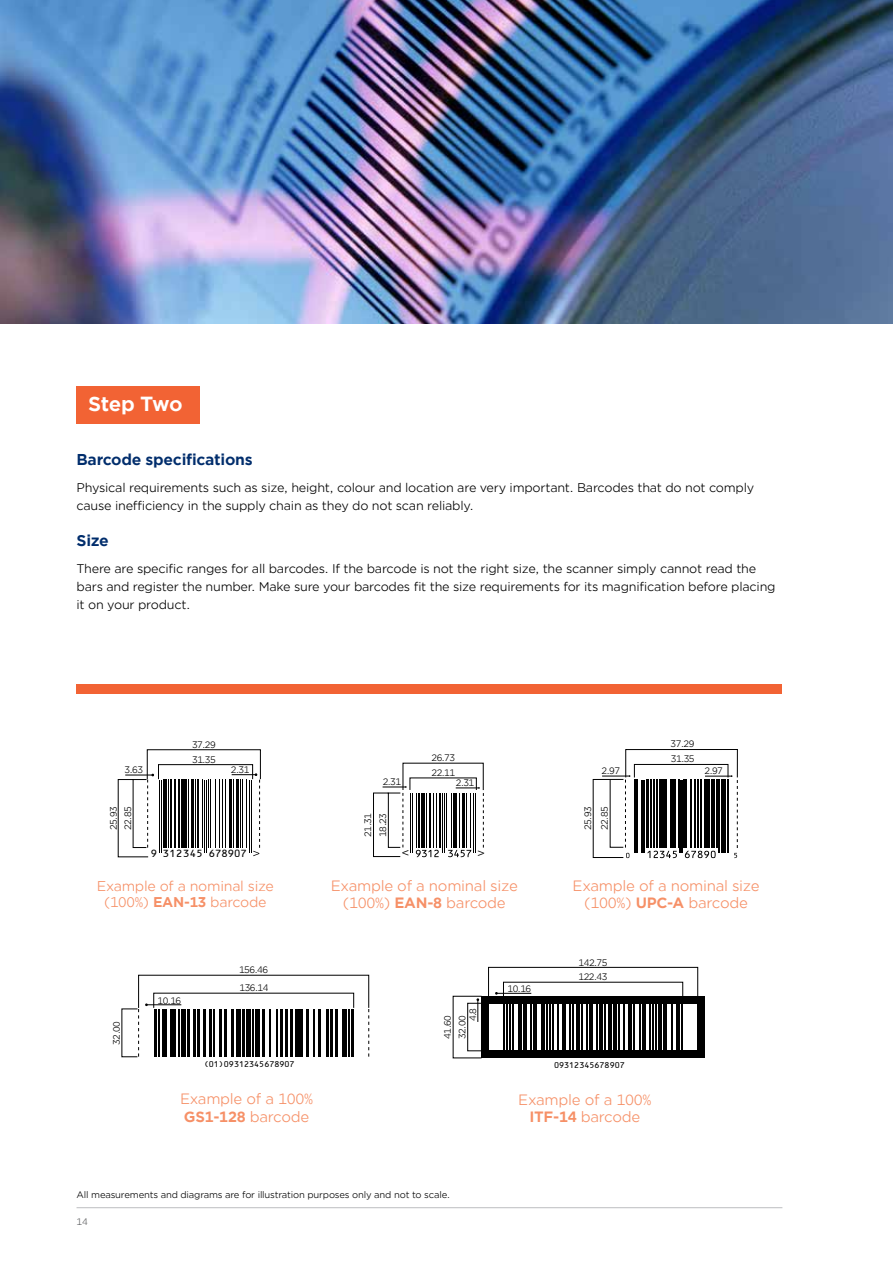
<style>
.page{position:relative;width:893px;height:1263px;background:#fff}
.page>*{position:absolute;margin:0;border:0;box-sizing:border-box;transform-origin:0 0}
.t1{font:700 19.5px "Gotham Office";letter-spacing:-.035em;color:#fff}
.t2{font:700 15px "Gotham Office";letter-spacing:-.02em;color:#002d6c}
.t3{font:14.25px/17.1px "Gotham Office";letter-spacing:-.02em;color:#f69067;text-align:center}
.t4{font:13.5px/16.2px "Gotham Office";letter-spacing:-.02em;color:#f69067;text-align:center}
.t5{font:12px/18px "Gotham Office";letter-spacing:-.02em;color:#000}
.t6{font:10.5px "OCRB";letter-spacing:.02em;color:#000}
.t7{font:9px/14.5px "Gotham Office";letter-spacing:-.045em;color:#000}
.t8{font:9px "Gotham Office";letter-spacing:-.02em;color:#000}
.t9{font:9px "Gotham Office";color:#58595b}
.t10{font:8.4px "OCRB";color:#000}
.t11{font:8.4px "Arial";color:#000}
.s1{font-weight:700}
</style>
<div class="page">
<hr style="left:77px;top:1207px;width:705px;height:1px;background:#bcbec0">
<div style="left:77px;top:386px;width:123px;height:38px;background:#f26334"></div>
<svg style="left:118px;top:749px;width:143px;height:108px"></svg>
<svg style="left:489px;top:1003px;width:209px;height:48px"></svg>
<hr style="left:503px;top:1003px;width:2px;height:48px;background:#000">
<hr style="left:506px;top:1003px;width:2px;height:48px;background:#000">
<hr style="left:509px;top:1003px;width:2px;height:48px;background:#000">
<hr style="left:512px;top:1003px;width:2px;height:48px;background:#000">
<hr style="left:518px;top:1003px;width:3px;height:48px;background:#000">
<hr style="left:523px;top:1003px;width:4px;height:48px;background:#000">
<hr style="left:530px;top:1003px;width:2px;height:48px;background:#000">
<hr style="left:533px;top:1003px;width:4px;height:48px;background:#000">
<hr style="left:541px;top:1003px;width:3px;height:48px;background:#000">
<hr style="left:546px;top:1003px;width:1px;height:48px;background:#000">
<hr style="left:549px;top:1003px;width:1px;height:48px;background:#000">
<hr style="left:552px;top:1003px;width:1px;height:48px;background:#000">
<hr style="left:557px;top:1003px;width:2px;height:48px;background:#000">
<hr style="left:562px;top:1003px;width:4px;height:48px;background:#000">
<hr style="left:570px;top:1003px;width:1px;height:48px;background:#000">
<hr style="left:573px;top:1003px;width:1px;height:48px;background:#000">
<hr style="left:576px;top:1003px;width:3px;height:48px;background:#000">
<hr style="left:581px;top:1003px;width:1px;height:48px;background:#000">
<hr style="left:586px;top:1003px;width:2px;height:48px;background:#000">
<hr style="left:589px;top:1003px;width:4px;height:48px;background:#000">
<hr style="left:596px;top:1003px;width:2px;height:48px;background:#000">
<hr style="left:599px;top:1003px;width:4px;height:48px;background:#000">
<hr style="left:605px;top:1003px;width:1px;height:48px;background:#000">
<hr style="left:608px;top:1003px;width:3px;height:48px;background:#000">
<hr style="left:613px;top:1003px;width:4px;height:48px;background:#000">
<hr style="left:618px;top:1003px;width:2px;height:48px;background:#000">
<hr style="left:623px;top:1003px;width:2px;height:48px;background:#000">
<hr style="left:628px;top:1003px;width:4px;height:48px;background:#000">
<hr style="left:634px;top:1003px;width:1px;height:48px;background:#000">
<hr style="left:639px;top:1003px;width:1px;height:48px;background:#000">
<hr style="left:642px;top:1003px;width:4px;height:48px;background:#000">
<hr style="left:649px;top:1003px;width:2px;height:48px;background:#000">
<hr style="left:652px;top:1003px;width:2px;height:48px;background:#000">
<hr style="left:655px;top:1003px;width:2px;height:48px;background:#000">
<hr style="left:658px;top:1003px;width:4px;height:48px;background:#000">
<hr style="left:663px;top:1003px;width:4px;height:48px;background:#000">
<hr style="left:671px;top:1003px;width:1px;height:48px;background:#000">
<hr style="left:676px;top:1003px;width:4px;height:48px;background:#000">
<hr style="left:681px;top:1003px;width:2px;height:48px;background:#000">
<div style="left:481px;top:996px;width:8px;height:62px;background:#000"></div>
<div style="left:481px;top:996px;width:224px;height:7px;background:#000"></div>
<div style="left:698px;top:996px;width:7px;height:62px;background:#000"></div>
<div style="left:481px;top:1051px;width:224px;height:7px;background:#000"></div>
<svg style="left:488px;top:967px;width:210px;height:29px"></svg>
<svg style="left:453px;top:996px;width:28px;height:62px"></svg>
<svg style="left:121px;top:975px;width:248px;height:82px"></svg>
<hr style="left:154px;top:1009px;width:3px;height:48px;background:#000">
<hr style="left:158px;top:1009px;width:2px;height:48px;background:#000">
<hr style="left:163px;top:1009px;width:4px;height:48px;background:#000">
<div style="left:170px;top:1009px;width:6px;height:48px;background:#000"></div>
<hr style="left:178px;top:1009px;width:1px;height:48px;background:#000">
<hr style="left:213px;top:1009px;width:2px;height:48px;background:#000">
<hr style="left:252px;top:1009px;width:2px;height:48px;background:#000">
<hr style="left:269px;top:1009px;width:1px;height:48px;background:#000">
<hr style="left:276px;top:1009px;width:2px;height:48px;background:#000">
<hr style="left:302px;top:1009px;width:1px;height:48px;background:#000">
<hr style="left:314px;top:1009px;width:1px;height:48px;background:#000">
<hr style="left:348px;top:1009px;width:1px;height:48px;background:#000">
<div style="left:246px;top:1009px;width:5px;height:48px;background:#000"></div>
<hr style="left:256px;top:1009px;width:4px;height:48px;background:#000">
<hr style="left:342px;top:1009px;width:4px;height:48px;background:#000">
<hr style="left:181px;top:1009px;width:4px;height:48px;background:#000">
<hr style="left:236px;top:1009px;width:4px;height:48px;background:#000">
<hr style="left:187px;top:1009px;width:3px;height:48px;background:#000">
<hr style="left:193px;top:1009px;width:3px;height:48px;background:#000">
<hr style="left:197px;top:1009px;width:3px;height:48px;background:#000">
<hr style="left:203px;top:1009px;width:3px;height:48px;background:#000">
<hr style="left:209px;top:1009px;width:3px;height:48px;background:#000">
<hr style="left:219px;top:1009px;width:3px;height:48px;background:#000">
<hr style="left:224px;top:1009px;width:3px;height:48px;background:#000">
<hr style="left:231px;top:1009px;width:3px;height:48px;background:#000">
<hr style="left:242px;top:1009px;width:3px;height:48px;background:#000">
<hr style="left:262px;top:1009px;width:3px;height:48px;background:#000">
<hr style="left:280px;top:1009px;width:3px;height:48px;background:#000">
<hr style="left:285px;top:1009px;width:3px;height:48px;background:#000">
<hr style="left:290px;top:1009px;width:3px;height:48px;background:#000">
<hr style="left:318px;top:1009px;width:3px;height:48px;background:#000">
<hr style="left:326px;top:1009px;width:2px;height:48px;background:#000">
<hr style="left:330px;top:1009px;width:3px;height:48px;background:#000">
<hr style="left:335px;top:1009px;width:3px;height:48px;background:#000">
<hr style="left:351px;top:1009px;width:3px;height:48px;background:#000">
<div style="left:295px;top:1009px;width:6px;height:48px;background:#000"></div>
<hr style="left:306px;top:1009px;width:3px;height:48px;background:#000">
<svg style="left:373px;top:762px;width:111px;height:95px"></svg>
<div style="left:625px;top:749px;width:113px;height:29px;border:1px solid #000"></div>
<div style="left:634px;top:764px;width:94px;height:14px;border:1px solid #000"></div>
<svg style="left:602px;top:775px;width:136px;height:83px"></svg>
<img style="left:0;top:0;width:893px;height:323px">
<div style="left:77px;top:684px;width:705px;height:9px;background:#f26334"></div>
<h1 class="t1" style="left:88px;top:390px;width:96px">Step Two</h1>
<p class="t2" style="left:77px;top:449px;width:178px">Barcode specifications</p>
<p class="t5" style="left:77px;top:478px;width:679px">Physical requirements such as size, height, colour and location are very important. Barcodes that do not comply cause inefficiency in the supply chain as they do not scan reliably.</p>
<p class="t2" style="left:77px;top:530px;width:34px">Size</p>
<p class="t5" style="left:77px;top:559px;width:701px">There are specific ranges for all barcodes. If the barcode is not the right size, the scanner simply cannot read the bars and register the number. Make sure your barcodes fit the size requirements for its magnification before placing it on your product.</p>
<p class="t7" style="left:192px;top:737px;width:25px;line-height:15.3px">37.29<br>31.35</p>
<p class="t7" style="left:125px;top:762px;width:20px">3.63</p>
<p class="t7" style="left:231px;top:762px;width:20px">2.31</p>
<p class="t7" style="left:106px;top:830px;width:25px;rotate:-90deg">25.93<br>22.85</p>
<p class="t6" style="left:151px;top:850px;width:97px">9 312345 678907</p>
<p class="t4" style="left:97px;top:877px;width:179px">Example of a nominal size (100%) <span class="s1">EAN-13</span> barcode</p>
<p class="t7" style="left:431px;top:750px;width:25px">26.73<br>22.11</p>
<p class="t7" style="left:383px;top:774px;width:20px">2.31</p>
<p class="t7" style="left:456px;top:775px;width:20px">2.31</p>
<p class="t7" style="left:360px;top:837px;width:25px;line-height:15px;rotate:-90deg">21.31<br>18.23</p>
<p class="t7" style="left:671px;top:736px;width:25px;line-height:15px">37.29<br>31.35</p>
<p class="t7" style="left:601px;top:763px;width:20px">2.97</p>
<p class="t7" style="left:704px;top:763px;width:20px">2.97</p>
<p class="t7" style="left:579px;top:830px;width:25px;line-height:16.8px;rotate:-90deg">25.93<br>22.85</p>
<p class="t11" style="left:411px;top:850px;width:7px;rotate:90deg">V</p>
<p class="t3" style="left:331px;top:877px;width:189px">Example of a nominal size (100%) <span class="s1">EAN-8</span> barcode</p>
<p class="t3" style="left:573px;top:877px;width:189px">Example of a nominal size (100%) <span class="s1">UPC-A</span> barcode</p>
<p class="t11" style="left:476px;top:856px;width:7px;rotate:-90deg">V</p>
<p class="t7" style="left:239px;top:961px;width:31px;line-height:18px">156.46<br>136.14</p>
<p class="t7" style="left:507px;top:981px;width:25px">10.16</p>
<p class="t7" style="left:578px;top:954px;width:31px">142.75<br>122.43</p>
<p class="t7" style="left:158px;top:993px;width:25px">10.16</p>
<p class="t7" style="left:109px;top:1045px;width:25px;rotate:-90deg">32.00</p>
<p class="t7" style="left:465px;top:1021px;width:15px;rotate:-90deg">4.8</p>
<p class="t7" style="left:440px;top:1039px;width:25px;rotate:-90deg">41.60<br>32.00</p>
<p class="t10" style="left:204px;top:1061px;width:93px">(01)09312345678907</p>
<p class="t10" style="left:554px;top:1062px;width:72px">09312345678907</p>
<p class="t3" style="left:180px;top:1090px;width:135px;text-align:left">Example of a 100%<br><span class="s1">GS1-128</span> barcode</p>
<p class="t3" style="left:518px;top:1090px;width:135px">Example of a 100%<br><span class="s1">ITF-14</span> barcode</p>
<p class="t8" style="left:77px;top:1188px;width:375px">All measurements and diagrams are for illustration purposes only and not to scale.</p>
<p class="t9" style="left:77px;top:1215px;width:13px">14</p>
</div>
